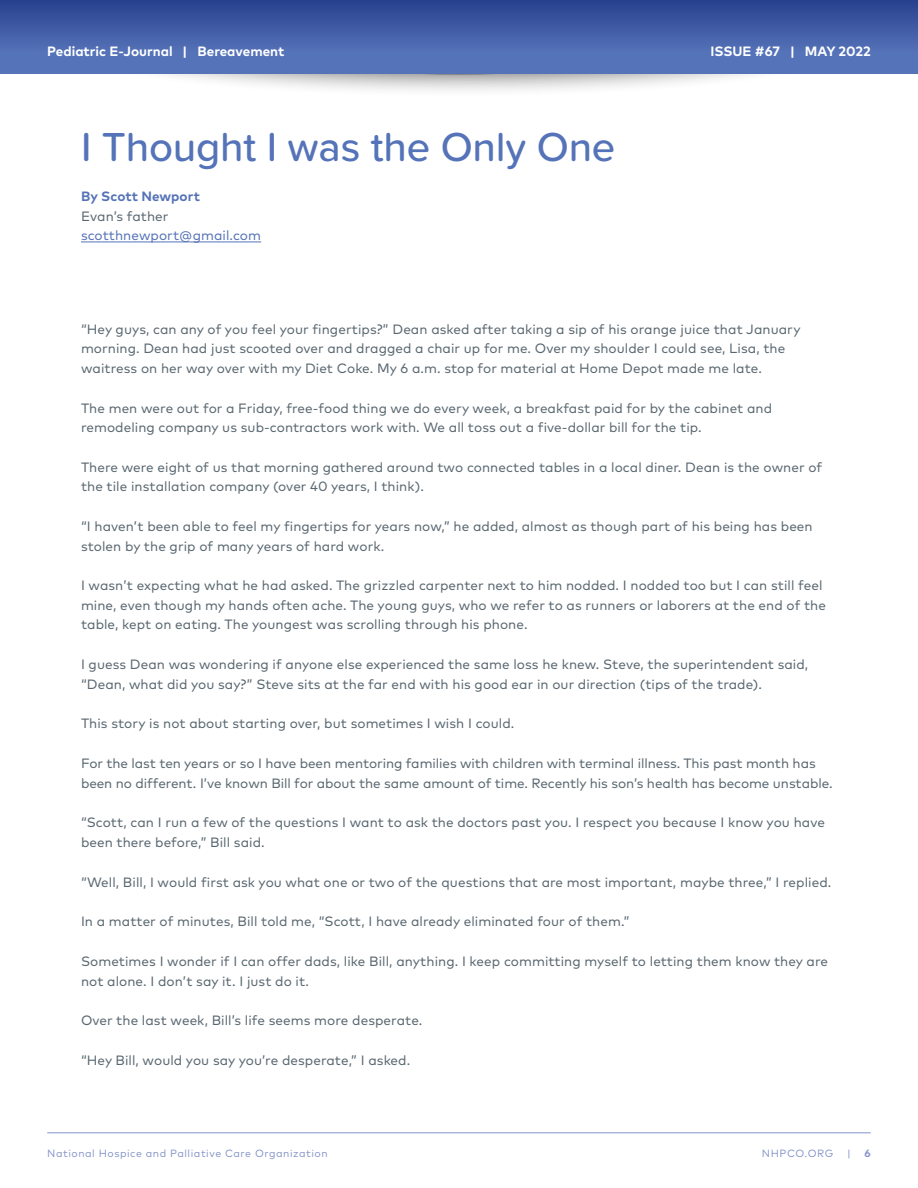
<style>
.page{position:relative;width:918px;height:1188px;background:#fff}
.page>*{position:absolute;margin:0;border:0;box-sizing:border-box;transform-origin:0 0}
.t1{font:500 42px "Proxima Soft";letter-spacing:-.005em;color:#5573b8}
.t2{font:13.5px/19.5px "Mark Pro";letter-spacing:.005em;color:#596770}
.t3{font:700 13.5px "Mark Pro";color:#fff}
.t4{font:13.5px "Mark Pro";letter-spacing:.005em;color:#5573b8}
.t5{font:700 13.5px "Mark Pro";letter-spacing:.005em;color:#5573b8}
.t6{font:10.5px "Mark Pro";letter-spacing:.05em;color:#8392c9}
.t7{font:700 10.5px "Mark Pro";color:#8392c9}
</style>
<div class="page">
<div style="left:60px;top:0;width:798px;height:97px;background:#231f20;opacity:.75"></div>
<div style="left:0;top:0;width:918px;height:74px;background:#5573b8"></div>
<div style="left:0;top:0;width:918px;height:51px;background:linear-gradient(to bottom,#28408e,#5371b7)"></div>
<hr style="left:47px;top:1133px;width:824px;height:1px;background:#8392c9">
<hr style="left:81px;top:241px;width:180px;height:1px;background:#5573b8">
<p class="t3" style="left:47px;top:41px;width:239px">Pediatric E-Journal | Bereavement</p>
<p class="t3" style="left:710px;top:41px;width:162px">ISSUE #67 | MAY 2022</p>
<h1 class="t1" style="left:81px;top:116px;width:536px">I Thought I was the Only One</h1>
<p class="t5" style="left:81px;top:186px;width:120px">By Scott Newport</p>
<p class="t2" style="left:81px;top:205px;width:89px">Evan’s father</p>
<p class="t4" style="left:81px;top:225px;width:182px">scotthnewport@gmail.com</p>
<p class="t2" style="left:81px;top:318px;width:721px">“Hey guys, can any of you feel your fingertips?” Dean asked after taking a sip of his orange juice that January morning. Dean had just scooted over and dragged a chair up for me. Over my shoulder I could see, Lisa, the waitress on her way over with my Diet Coke. My 6 a.m. stop for material at Home Depot made me late.</p>
<p class="t2" style="left:81px;top:397px;width:693px">The men were out for a Friday, free-food thing we do every week, a breakfast paid for by the cabinet and remodeling company us sub-contractors work with. We all toss out a five-dollar bill for the tip.</p>
<p class="t2" style="left:81px;top:456px;width:743px">There were eight of us that morning gathered around two connected tables in a local diner. Dean is the owner of the tile installation company (over 40 years, I think).</p>
<p class="t2" style="left:81px;top:516px;width:733px">“I haven’t been able to feel my fingertips for years now,” he added, almost as though part of his being has been stolen by the grip of many years of hard work.</p>
<p class="t2" style="left:81px;top:575px;width:747px">I wasn’t expecting what he had asked. The grizzled carpenter next to him nodded. I nodded too but I can still feel mine, even though my hands often ache. The young guys, who we refer to as runners or laborers at the end of the table, kept on eating. The youngest was scrolling through his phone.</p>
<p class="t2" style="left:81px;top:653px;width:729px">I guess Dean was wondering if anyone else experienced the same loss he knew. Steve, the superintendent said, “Dean, what did you say?” Steve sits at the far end with his good ear in our direction (tips of the trade).</p>
<p class="t2" style="left:81px;top:713px;width:435px">This story is not about starting over, but sometimes I wish I could.</p>
<p class="t2" style="left:81px;top:752px;width:753px">For the last ten years or so I have been mentoring families with children with terminal illness. This past month has been no different. I’ve known Bill for about the same amount of time. Recently his son’s health has become unstable.</p>
<p class="t2" style="left:81px;top:812px;width:746px">“Scott, can I run a few of the questions I want to ask the doctors past you. I respect you because I know you have been there before,” Bill said.</p>
<p class="t2" style="left:81px;top:871px;width:752px">“Well, Bill, I would first ask you what one or two of the questions that are most important, maybe three,” I replied.</p>
<p class="t2" style="left:81px;top:911px;width:550px">In a matter of minutes, Bill told me, “Scott, I have already eliminated four of them.”</p>
<p class="t2" style="left:81px;top:950px;width:749px">Sometimes I wonder if I can offer dads, like Bill, anything. I keep committing myself to letting them know they are not alone. I don’t say it. I just do it.</p>
<p class="t2" style="left:81px;top:1010px;width:343px">Over the last week, Bill’s life seems more desperate.</p>
<p class="t2" style="left:81px;top:1049px;width:331px">“Hey Bill, would you say you’re desperate,” I asked.</p>
<p class="t6" style="left:47px;top:1145px;width:282px">National Hospice and Palliative Care Organization</p>
<p class="t6" style="left:762px;top:1145px;width:73px">NHPCO.ORG</p>
<p class="t6" style="left:847px;top:1145px;width:5px">|</p>
<p class="t7" style="left:865px;top:1145px;width:8px">6</p>
</div>
